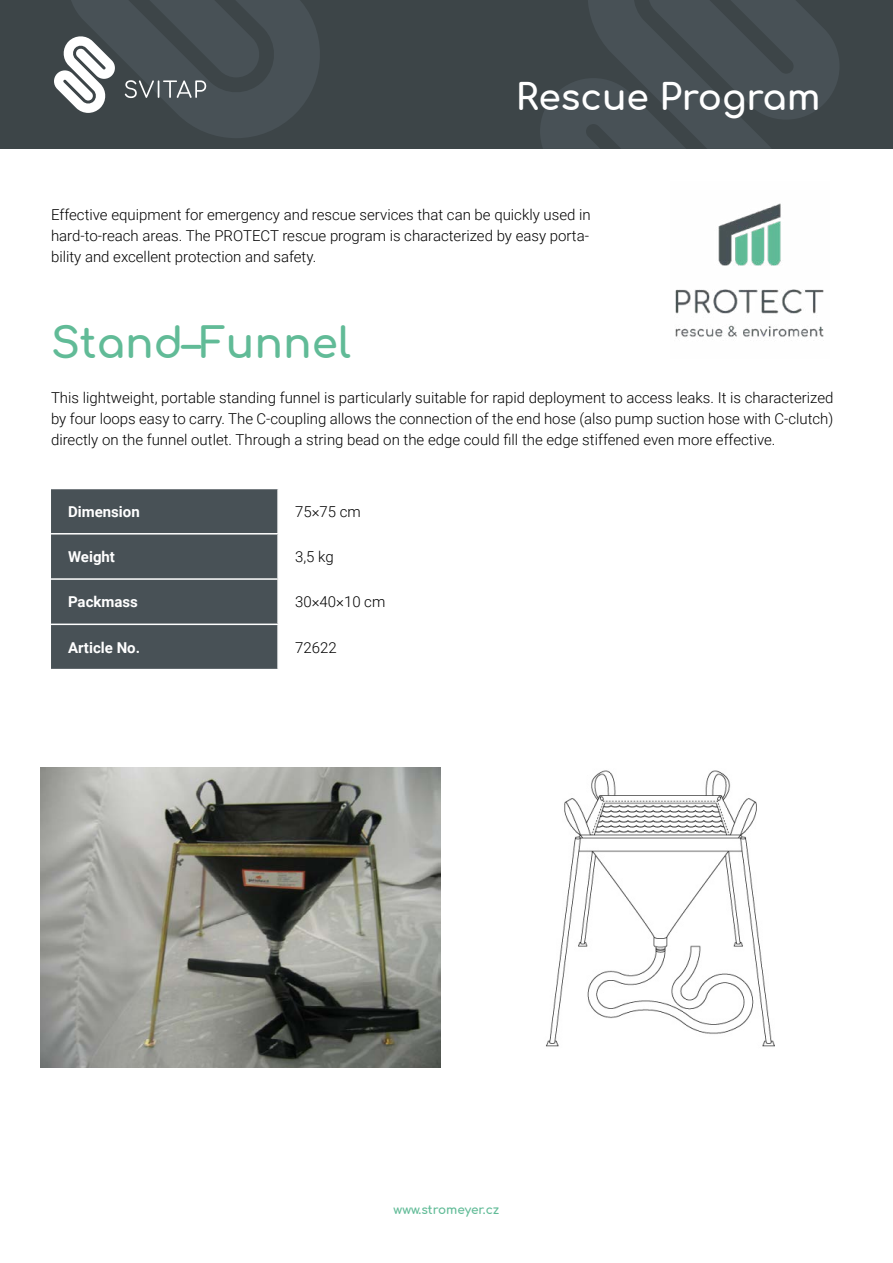
<style>
.page{position:relative;width:893px;height:1263px;background:#fff}
.page>*{position:absolute;margin:0;border:0;box-sizing:border-box;transform-origin:0 0}
.Nadpis{font:700 42px "Comfortaa";color:#61bb97}
.t1{font:700 36px "Comfortaa";color:#fff}
.Tabulka__text{font:300 15px/21px "Roboto";color:#000;text-align:justify}
.Tabulka__záhlaví{font:700 15px "Roboto";color:#fff}
.t2{font:700 12px "Comfortaa";color:#61bb97}
</style>
<div class="page">
<div style="left:0;top:0;width:893px;height:149px;background:#3d4548"></div>
<svg style="left:540px;top:0;width:299px;height:149px"></svg>
<img style="left:399px;top:767px;width:376px;height:301px">
<img style="left:41px;top:768px;width:399px;height:300px">
<div style="left:51px;top:489px;width:226px;height:180px;background:#485156"></div>
<hr style="left:51px;top:533px;width:228px;height:1px;background:#fff">
<hr style="left:51px;top:578px;width:228px;height:2px;background:#fff">
<hr style="left:51px;top:623px;width:228px;height:2px;background:#fff">
<svg style="left:54px;top:0;width:266px;height:138px"></svg>
<img style="left:675px;top:203px;width:149px;height:137px">
<h2 class="t1" style="left:516px;top:64px;width:306px">Rescue Program</h2>
<p class="Tabulka__text" style="left:51px;top:203px;width:541px">Effective equipment for emergency and rescue services that can be quickly used in hard-to-reach areas. The PROTECT rescue program is characterized by easy porta&shy;bility and excellent protection and safety.</p>
<p class="Nadpis" style="left:51px;top:304px;width:301px">Stand–Funnel</p>
<p class="Tabulka__text" style="left:51px;top:386px;width:784px">This lightweight, portable standing funnel is particularly suitable for rapid deployment to access leaks. It is characterized by four loops easy to carry. The C-coupling allows the connection of the end hose (also pump suction hose with C-clutch) directly on the funnel outlet. Through a string bead on the edge could fill the edge stiffened even more effective.</p>
<p class="Tabulka__záhlaví" style="left:68px;top:501px;width:73px">Dimension</p>
<p class="Tabulka__text" style="left:295px;top:500px;width:67px">75×75 cm</p>
<p class="Tabulka__záhlaví" style="left:68px;top:546px;width:49px">Weight</p>
<p class="Tabulka__text" style="left:295px;top:546px;width:40px">3,5 kg</p>
<p class="Tabulka__záhlaví" style="left:68px;top:591px;width:71px">Packmass</p>
<p class="Tabulka__text" style="left:295px;top:591px;width:92px">30×40×10 cm</p>
<p class="Tabulka__záhlaví" style="left:68px;top:637px;width:74px">Article No.</p>
<p class="Tabulka__text" style="left:295px;top:636px;width:43px">72622</p>
<p class="t2" style="left:394px;top:1198px;width:107px">www.stromeyer.cz</p>
</div>
